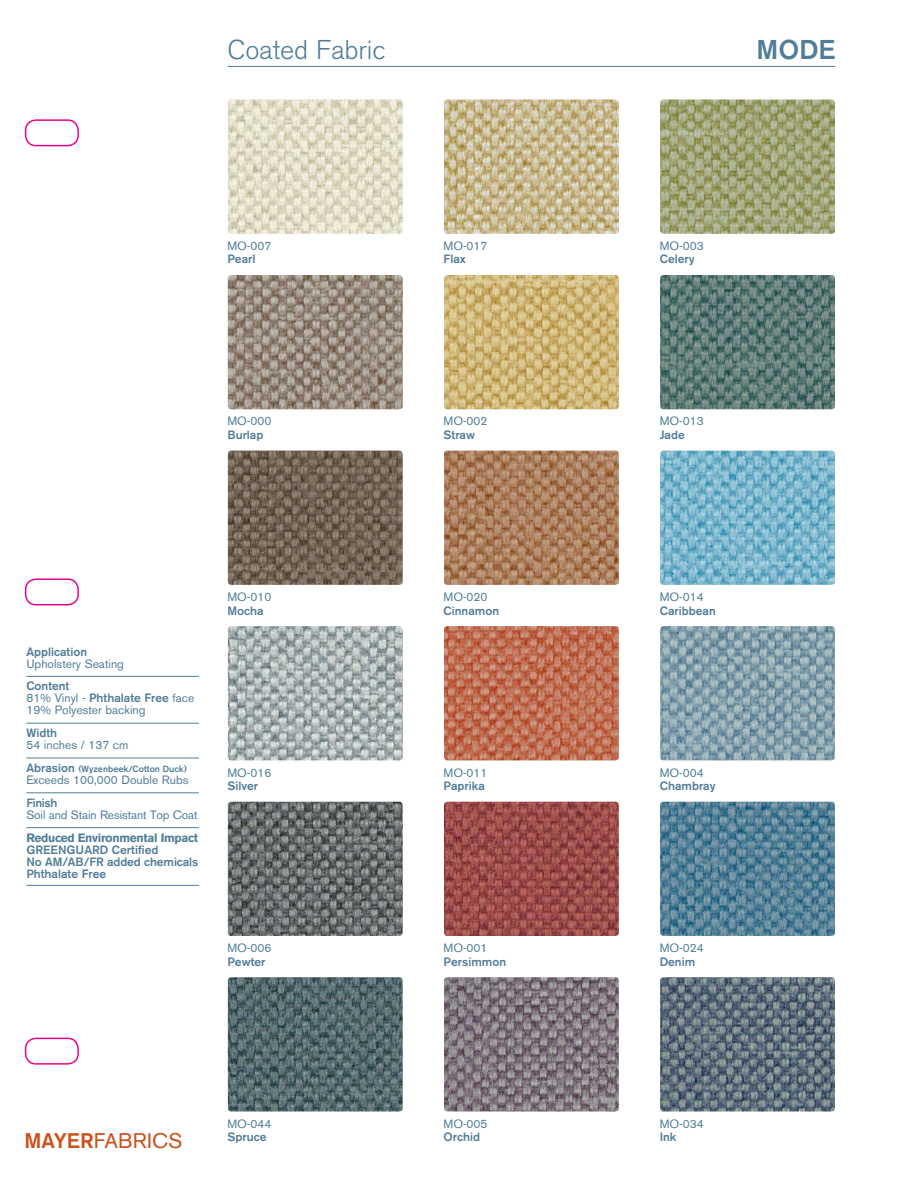
<style>
.page{position:relative;width:911px;height:1184px;background:#fff}
.page>*{position:absolute;margin:0;border:0;box-sizing:border-box;transform-origin:0 0}
.t1{font:300 27px "Akzidenz Grotesk BE";letter-spacing:-.005em;color:#517d98}
.t2{font:500 27px "Akzidenz Grotesk BE";color:#517d98}
.t3{font:21px "Akzidenz Grotesk BE";letter-spacing:.01em;color:#cb511c}
.t4{font:12px/13.5px "Akzidenz Grotesk BE";color:#517d98}
.t5{font:500 12px/13.5px "Akzidenz Grotesk BE";color:#517d98}
.t6{font:500 9px "Akzidenz Grotesk BE";color:#517d98}
.s1{font-weight:500}
.s2{font-size:12px}
.s3{font-weight:700}
.s4{font-weight:400}
</style>
<div class="page">
<img style="left:24px;top:65px;width:812px;height:1047px">
<p class="t1" style="left:227px;top:34px;width:159px">Coated Fabric</p>
<p class="t2" style="left:756px;top:33px;width:80px">MODE</p>
<p class="t4" style="left:227px;top:239px;width:45px">MO-007<br><span class="s1">Pearl</span></p>
<p class="t4" style="left:443px;top:239px;width:45px">MO-017<br><span class="s1">Flax</span></p>
<p class="t4" style="left:659px;top:239px;width:45px">MO-003<br><span class="s1">Celery</span></p>
<p class="t4" style="left:227px;top:414px;width:45px">MO-000<br><span class="s1">Burlap</span></p>
<p class="t4" style="left:443px;top:414px;width:45px">MO-002<br><span class="s1">Straw</span></p>
<p class="t4" style="left:659px;top:414px;width:45px">MO-013<br><span class="s1">Jade</span></p>
<p class="t5" style="left:26px;top:644px;width:62px">Application</p>
<p class="t4" style="left:26px;top:657px;width:99px">Upholstery Seating</p>
<p class="t5" style="left:26px;top:679px;width:44px">Content</p>
<p class="t4" style="left:26px;top:692px;width:169px;line-height:12px">81% Vinyl - <span class="s1">Phthalate Free</span> face<br>19% Polyester backing</p>
<p class="t5" style="left:26px;top:726px;width:32px">Width</p>
<p class="t4" style="left:26px;top:738px;width:104px">54 inches / 137 cm</p>
<p class="t6" style="left:26px;top:763px;width:162px"><span class="s2">Abrasion</span> (Wyzenbeek/Cotton Duck)</p>
<p class="t4" style="left:26px;top:773px;width:164px">Exceeds 100,000 Double Rubs</p>
<p class="t4" style="left:26px;top:796px;width:173px;line-height:12px"><span class="s1">Finish<br></span>Soil and Stain Resistant Top Coat</p>
<p class="t5" style="left:26px;top:831px;width:173px;line-height:12px"><span class="s3">Reduced Environmental Impact<br></span>GREENGUARD Certified<br>No AM/AB/FR added chemicals</p>
<p class="t5" style="left:26px;top:866px;width:81px">Phthalate Free</p>
<p class="t4" style="left:227px;top:590px;width:45px">MO-010<br><span class="s1">Mocha</span></p>
<p class="t5" style="left:443px;top:590px;width:57px"><span class="s4">MO-020<br></span>Cinnamon</p>
<p class="t5" style="left:659px;top:590px;width:57px"><span class="s4">MO-014<br></span>Caribbean</p>
<p class="t4" style="left:227px;top:765px;width:45px">MO-016<br><span class="s1">Silver</span></p>
<p class="t5" style="left:443px;top:765px;width:45px"><span class="s4">MO-011<br></span>Paprika</p>
<p class="t5" style="left:659px;top:765px;width:57px"><span class="s4">MO-004<br></span>Chambray</p>
<p class="t4" style="left:227px;top:941px;width:45px">MO-006<br><span class="s1">Pewter</span></p>
<p class="t5" style="left:443px;top:941px;width:64px"><span class="s4">MO-001<br></span>Persimmon</p>
<p class="t4" style="left:659px;top:941px;width:45px">MO-024<br><span class="s1">Denim</span></p>
<p class="t3" style="left:24px;top:1128px;width:160px"><span class="s1">MAYER</span>FABRICS</p>
<p class="t4" style="left:227px;top:1116px;width:45px">MO-044<br><span class="s1">Spruce</span></p>
<p class="t4" style="left:443px;top:1116px;width:45px">MO-005<br><span class="s1">Orchid</span></p>
<p class="t4" style="left:659px;top:1116px;width:45px">MO-034<br><span class="s1">Ink</span></p>
</div>
